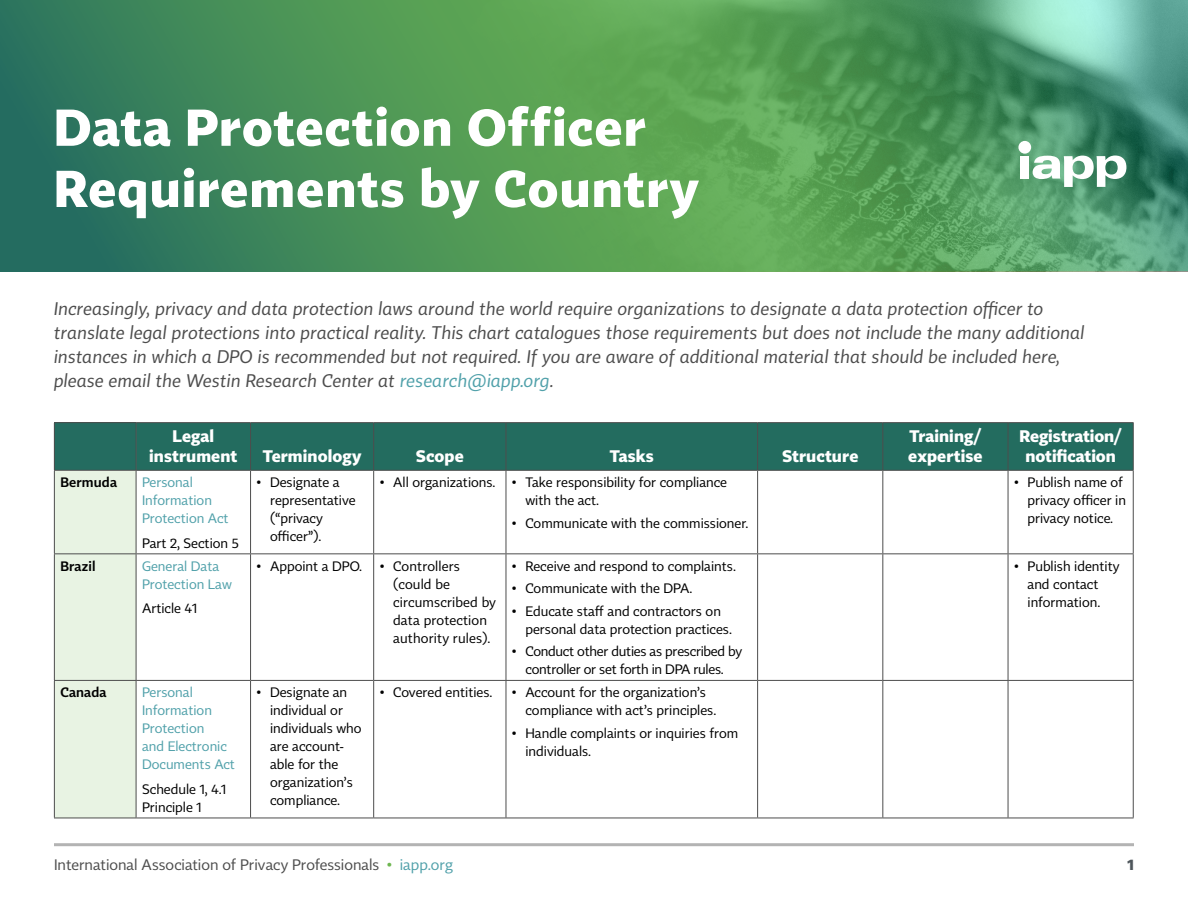
<style>
.page{position:relative;width:1188px;height:918px;background:#fff}
.page>*{position:absolute;margin:0;border:0;box-sizing:border-box;transform-origin:0 0}
.t1{font:700 51px/61.2px "Tabac Sans";letter-spacing:.02em;color:#fff}
.Intro_Description{font:italic 18px/24px "Tabac Sans";letter-spacing:.015em;color:#4d4d4d}
.Column_Header{font:700 16.5px/19.8px "Tabac Sans";letter-spacing:.005em;color:#fff;text-align:center}
.t2{font:15px "Tabac Sans";color:#4d4d4d}
.t3{font:700 15px "Tabac Sans";color:#4e565b}
.Table_Body{font:13.5px/18px "Tabac Sans";color:#000}
.Table_Body-2{font:13.5px/18px "Tabac Sans";color:#51a1aa}
.Table_Body-3{font:13.5px/18px "Tabac Sans";letter-spacing:-.02em;color:#000;text-align:center}
.country_name{font:600 13.5px "Tabac Sans";letter-spacing:.01em;color:#000}
.s1{color:#51a1aa}
.s2{color:#6db650}
</style>
<div class="page">
<hr style="left:54px;top:843px;width:1080px;height:3px;background:#b3b3b3">
<svg style="left:0;top:0;width:1188px;height:271px;background:#4d965e"></svg>
<div style="left:1021px;top:156px;width:8px;height:23px;background:#fff"></div>
<div style="left:1018px;top:141px;width:13px;height:13px;background:#fff;border-radius:50%"></div>
<svg style="left:1033px;top:156px;width:93px;height:31px"></svg>
<div style="left:54px;top:423px;width:82px;height:47px;background:#246c60"></div>
<div style="left:137px;top:423px;width:996px;height:47px;background:#236c5f"></div>
<div style="left:55px;top:471px;width:81px;height:347px;background:#e8f3e3"></div>
<hr style="left:54px;top:471px;width:1px;height:82px;background:#4d4d4d">
<hr style="left:136px;top:471px;width:1px;height:82px;background:#4d4d4d">
<hr style="left:250px;top:471px;width:1px;height:82px;background:#4d4d4d">
<hr style="left:373px;top:471px;width:1px;height:82px;background:#4d4d4d">
<hr style="left:506px;top:471px;width:1px;height:82px;background:#4d4d4d">
<hr style="left:757px;top:471px;width:1px;height:82px;background:#4d4d4d">
<hr style="left:882px;top:471px;width:1px;height:82px;background:#4d4d4d">
<hr style="left:1008px;top:471px;width:1px;height:82px;background:#4d4d4d">
<hr style="left:1133px;top:471px;width:1px;height:82px;background:#4d4d4d">
<hr style="left:54px;top:553px;width:82px;height:1px;background:#4d4d4d">
<hr style="left:54px;top:554px;width:1px;height:126px;background:#4d4d4d">
<hr style="left:136px;top:553px;width:115px;height:1px;background:#4d4d4d">
<hr style="left:136px;top:554px;width:1px;height:126px;background:#4d4d4d">
<hr style="left:251px;top:553px;width:123px;height:1px;background:#4d4d4d">
<hr style="left:250px;top:554px;width:1px;height:126px;background:#4d4d4d">
<hr style="left:374px;top:553px;width:132px;height:1px;background:#4d4d4d">
<hr style="left:373px;top:554px;width:1px;height:126px;background:#4d4d4d">
<hr style="left:506px;top:553px;width:252px;height:1px;background:#4d4d4d">
<hr style="left:506px;top:554px;width:1px;height:126px;background:#4d4d4d">
<hr style="left:758px;top:553px;width:125px;height:1px;background:#4d4d4d">
<hr style="left:757px;top:554px;width:1px;height:126px;background:#4d4d4d">
<hr style="left:883px;top:553px;width:125px;height:1px;background:#4d4d4d">
<hr style="left:882px;top:554px;width:1px;height:126px;background:#4d4d4d">
<hr style="left:1008px;top:553px;width:126px;height:1px;background:#4d4d4d">
<hr style="left:1008px;top:554px;width:1px;height:126px;background:#4d4d4d">
<hr style="left:1133px;top:554px;width:1px;height:126px;background:#4d4d4d">
<hr style="left:54px;top:680px;width:82px;height:1px;background:#4d4d4d">
<hr style="left:54px;top:681px;width:1px;height:137px;background:#4d4d4d">
<hr style="left:136px;top:680px;width:115px;height:1px;background:#4d4d4d">
<hr style="left:136px;top:681px;width:1px;height:137px;background:#4d4d4d">
<hr style="left:251px;top:680px;width:123px;height:1px;background:#4d4d4d">
<hr style="left:250px;top:681px;width:1px;height:137px;background:#4d4d4d">
<hr style="left:374px;top:680px;width:132px;height:1px;background:#4d4d4d">
<hr style="left:373px;top:681px;width:1px;height:137px;background:#4d4d4d">
<hr style="left:506px;top:680px;width:252px;height:1px;background:#4d4d4d">
<hr style="left:506px;top:681px;width:1px;height:137px;background:#4d4d4d">
<hr style="left:758px;top:680px;width:125px;height:1px;background:#4d4d4d">
<hr style="left:757px;top:681px;width:1px;height:137px;background:#4d4d4d">
<hr style="left:883px;top:680px;width:125px;height:1px;background:#4d4d4d">
<hr style="left:882px;top:681px;width:1px;height:137px;background:#4d4d4d">
<hr style="left:1008px;top:680px;width:126px;height:1px;background:#4d4d4d">
<hr style="left:1008px;top:681px;width:1px;height:137px;background:#4d4d4d">
<hr style="left:1133px;top:681px;width:1px;height:137px;background:#4d4d4d">
<hr style="left:54px;top:818px;width:82px;height:1px;background:#4d4d4d">
<hr style="left:136px;top:818px;width:115px;height:1px;background:#4d4d4d">
<hr style="left:251px;top:818px;width:123px;height:1px;background:#4d4d4d">
<hr style="left:374px;top:818px;width:132px;height:1px;background:#4d4d4d">
<hr style="left:506px;top:818px;width:252px;height:1px;background:#4d4d4d">
<hr style="left:758px;top:818px;width:125px;height:1px;background:#4d4d4d">
<hr style="left:883px;top:818px;width:125px;height:1px;background:#4d4d4d">
<hr style="left:1008px;top:818px;width:126px;height:1px;background:#4d4d4d">
<hr style="left:136px;top:422px;width:115px;height:1px;background:#4d4d4d">
<hr style="left:136px;top:423px;width:1px;height:47px;background:#4d4d4d">
<hr style="left:251px;top:422px;width:123px;height:1px;background:#4d4d4d">
<hr style="left:250px;top:423px;width:1px;height:47px;background:#4d4d4d">
<hr style="left:374px;top:422px;width:132px;height:1px;background:#4d4d4d">
<hr style="left:373px;top:423px;width:1px;height:47px;background:#4d4d4d">
<hr style="left:506px;top:422px;width:252px;height:1px;background:#4d4d4d">
<hr style="left:506px;top:423px;width:1px;height:47px;background:#4d4d4d">
<hr style="left:758px;top:422px;width:125px;height:1px;background:#4d4d4d">
<hr style="left:757px;top:423px;width:1px;height:47px;background:#4d4d4d">
<hr style="left:883px;top:422px;width:125px;height:1px;background:#4d4d4d">
<hr style="left:882px;top:423px;width:1px;height:47px;background:#4d4d4d">
<hr style="left:1008px;top:422px;width:126px;height:1px;background:#4d4d4d">
<hr style="left:1008px;top:423px;width:1px;height:47px;background:#4d4d4d">
<hr style="left:1133px;top:423px;width:1px;height:47px;background:#4d4d4d">
<hr style="left:54px;top:470px;width:82px;height:1px;background:#4d4d4d">
<hr style="left:136px;top:470px;width:115px;height:1px;background:#4d4d4d">
<hr style="left:251px;top:470px;width:123px;height:1px;background:#4d4d4d">
<hr style="left:374px;top:470px;width:132px;height:1px;background:#4d4d4d">
<hr style="left:506px;top:470px;width:252px;height:1px;background:#4d4d4d">
<hr style="left:758px;top:470px;width:125px;height:1px;background:#4d4d4d">
<hr style="left:883px;top:470px;width:125px;height:1px;background:#4d4d4d">
<hr style="left:1008px;top:470px;width:126px;height:1px;background:#4d4d4d">
<hr style="left:54px;top:422px;width:82px;height:1px;background:#4d4d4d">
<hr style="left:54px;top:423px;width:1px;height:47px;background:#4d4d4d">
<h1 class="t1" style="left:54px;top:97px;width:646px">Data Protection Officer<br>Requirements by Country</h1>
<p class="Intro_Description" style="left:54px;top:296px;width:1032px">Increasingly, privacy and data protection laws around the world require organizations to designate a data protection officer to translate legal protections into practical reality. This chart catalogues those requirements but does not include the many additional instances in which a DPO is recommended but not required. If you are aware of additional material that should be included here, please email the Westin Research Center at <span class="s1">research@iapp.org</span>.</p>
<p class="Column_Header" style="left:149px;top:426px;width:90px">Legal instrument</p>
<p class="country_name" style="left:60px;top:474px;width:58px">Bermuda</p>
<p class="Table_Body-2" style="left:142px;top:473px;width:88px">Personal<br>Information<br>Protection Act</p>
<p class="Table_Body" style="left:142px;top:534px;width:98px">Part 2, Section 5</p>
<p class="country_name" style="left:60px;top:558px;width:37px">Brazil</p>
<p class="Table_Body-2" style="left:142px;top:557px;width:91px">General Data<br>Protection Law</p>
<p class="Table_Body" style="left:142px;top:600px;width:57px">Article 41</p>
<p class="country_name" style="left:60px;top:684px;width:48px">Canada</p>
<p class="Table_Body-2" style="left:142px;top:684px;width:94px">Personal<br>Information<br>Protection<br>and Electronic<br>Documents Act</p>
<p class="Table_Body" style="left:142px;top:780px;width:86px">Schedule 1, 4.1<br>Principle 1</p>
<p class="Column_Header" style="left:263px;top:446px;width:100px">Terminology</p>
<p class="Column_Header" style="left:416px;top:446px;width:49px">Scope</p>
<p class="Column_Header" style="left:610px;top:446px;width:46px">Tasks</p>
<p class="Column_Header" style="left:782px;top:446px;width:78px">Structure</p>
<p class="Table_Body" style="left:270px;top:473px;width:87px;text-indent:-14px">• Designate a representative (“privacy officer”).</p>
<p class="Table_Body" style="left:380px;top:473px;width:117px">• All organizations.</p>
<p class="Table_Body" style="left:525px;top:473px;width:203px;text-indent:-14px">• Take responsibility for compliance with the act.</p>
<p class="Table_Body" style="left:512px;top:514px;width:238px">• Communicate with the commissioner.</p>
<p class="Table_Body" style="left:257px;top:557px;width:107px">• Appoint a DPO.</p>
<p class="Table_Body" style="left:393px;top:557px;width:104px;text-indent:-14px">• Controllers (could be circumscribed by data protection authority rules).</p>
<p class="Table_Body" style="left:512px;top:557px;width:226px">• Receive and respond to complaints.</p>
<p class="Table_Body" style="left:512px;top:580px;width:182px">• Communicate with the DPA.</p>
<p class="Table_Body" style="left:525px;top:602px;width:208px;text-indent:-14px">• Educate staff and contractors on personal data protection practices.</p>
<p class="Table_Body-3" style="left:512px;top:643px;width:232px">• Conduct other duties as prescribed by controller or set forth in DPA rules.</p>
<p class="Table_Body" style="left:270px;top:684px;width:93px;text-indent:-14px">• Designate an individual or individuals who are account&shy;able for the organization’s compliance.</p>
<p class="Table_Body" style="left:380px;top:684px;width:114px">• Covered entities.</p>
<p class="Table_Body" style="left:525px;top:684px;width:192px;text-indent:-14px">• Account for the organization’s compliance with act’s principles.</p>
<p class="Table_Body" style="left:525px;top:724px;width:214px;text-indent:-14px">• Handle complaints or inquiries from individuals.</p>
<p class="Column_Header" style="left:908px;top:426px;width:76px;text-align:left">Training/ expertise</p>
<p class="Column_Header" style="left:1020px;top:426px;width:104px">Registration/ notification</p>
<p class="Table_Body" style="left:1028px;top:473px;width:100px;text-indent:-14px">• Publish name of privacy officer in privacy notice.</p>
<p class="Table_Body" style="left:1014px;top:557px;width:107px;text-align:center">• Publish identity and contact information.</p>
<p class="t2" style="left:54px;top:856px;width:401px">International Association of Privacy Professionals <span class="s2">•</span> <span class="s1">iapp.org</span></p>
<p class="t3" style="left:1127px;top:855px;width:8px">1</p>
</div>
